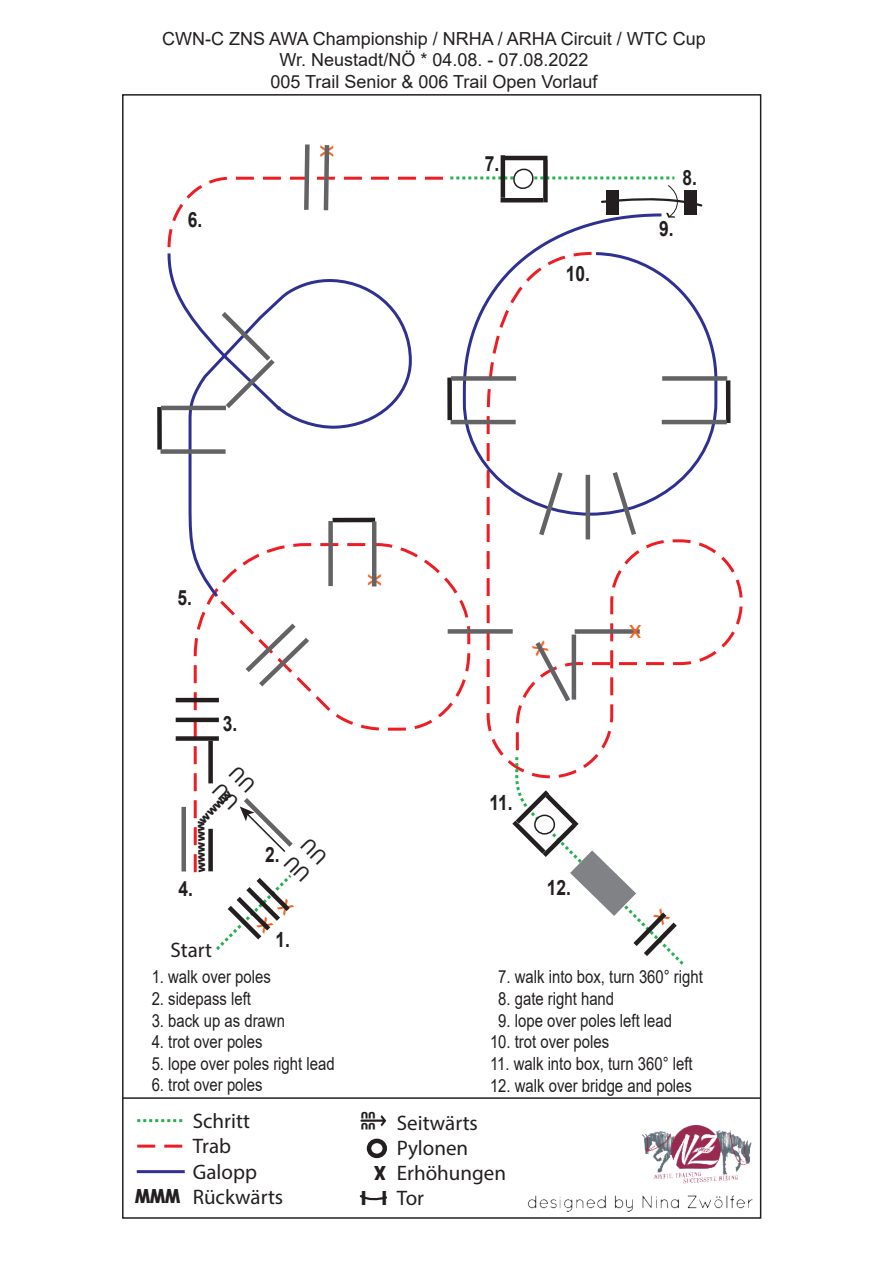
<style>
.page{position:relative;width:893px;height:1263px;background:#fff}
.page>*{position:absolute;margin:0;border:0;box-sizing:border-box;transform-origin:0 0}
.t1{font:26.7px "Myriad Pro";color:#f36421}
.t2{font:21px/25.2px "Myriad Pro";color:#231f20}
.t3{font:700 21px "Arial";color:#231f20;scale:.83 1}
.t4{font:18px "Arial";color:#231f20;scale:.83 1}
.t5{font:18px/21.6px "Arial";color:#231f20;text-align:center}
</style>
<div class="page">
<hr style="left:123px;top:1097px;width:638px;height:2px;background:#231f20">
<div style="left:367px;top:1138px;width:20px;height:20px;border:4px solid #231f20;border-radius:50%"></div>
<svg style="left:137px;top:1119px;width:45px;height:3px"></svg>
<svg style="left:137px;top:1144px;width:45px;height:3px"></svg>
<hr style="left:137px;top:1170px;width:48px;height:3px;background:#2e3092">
<img style="left:528px;top:1125px;width:224px;height:86px">
<svg style="left:192px;top:552px;width:279px;height:321px"></svg>
<svg style="left:166px;top:253px;width:247px;height:347px"></svg>
<svg style="left:486px;top:376px;width:257px;height:387px"></svg>
<svg style="left:461px;top:250px;width:258px;height:267px"></svg>
<hr style="left:333px;top:518px;width:42px;height:4px;background:#231f20">
<div style="left:208px;top:741px;width:5px;height:42px;background:#231f20"></div>
<div style="left:176px;top:736px;width:43px;height:5px;background:#231f20"></div>
<hr style="left:176px;top:698px;width:43px;height:4px;background:#231f20">
<hr style="left:176px;top:718px;width:43px;height:4px;background:#231f20">
<div style="left:328px;top:521px;width:5px;height:65px;background:#636366"></div>
<hr style="left:372px;top:521px;width:4px;height:65px;background:#636366">
<svg style="left:241px;top:619px;width:73px;height:72px"></svg>
<svg style="left:217px;top:307px;width:62px;height:106px"></svg>
<div style="left:181px;top:807px;width:5px;height:64px;background:#636366"></div>
<hr style="left:586px;top:475px;width:4px;height:64px;background:#636366">
<div style="left:448px;top:629px;width:65px;height:5px;background:#636366"></div>
<div style="left:157px;top:407px;width:5px;height:43px;background:#231f20"></div>
<div style="left:160px;top:449px;width:66px;height:5px;background:#636366"></div>
<hr style="left:161px;top:406px;width:65px;height:4px;background:#636366">
<div style="left:447px;top:378px;width:5px;height:42px;background:#231f20"></div>
<hr style="left:451px;top:420px;width:65px;height:4px;background:#636366">
<div style="left:451px;top:376px;width:65px;height:5px;background:#636366"></div>
<hr style="left:726px;top:380px;width:4px;height:43px;background:#231f20">
<div style="left:662px;top:376px;width:65px;height:5px;background:#636366"></div>
<hr style="left:662px;top:420px;width:65px;height:4px;background:#636366">
<svg style="left:536px;top:467px;width:30px;height:73px"></svg>
<svg style="left:609px;top:467px;width:31px;height:73px"></svg>
<div style="left:575px;top:629px;width:65px;height:5px;background:#636366"></div>
<hr style="left:572px;top:634px;width:4px;height:66px;background:#636366">
<svg style="left:360px;top:1115px;width:26px;height:12px"></svg>
<svg style="left:359px;top:1195px;width:28px;height:6px"></svg>
<svg style="left:508px;top:752px;width:179px;height:213px"></svg>
<svg style="left:198px;top:765px;width:129px;height:185px"></svg>
<svg style="left:531px;top:637px;width:43px;height:69px"></svg>
<svg style="left:167px;top:144px;width:536px;height:106px"></svg>
<p class="t5" style="left:162px;top:29px;width:545px">CWN-C ZNS AWA Championship / NRHA / ARHA Circuit / WTC Cup<br>Wr. Neustadt/NÖ * 04.08. - 07.08.2022<br>005 Trail Senior &amp; 006 Trail Open Vorlauf</p>
<p class="t3" style="left:188px;top:207px;width:19px">6.</p>
<h1 class="t1" style="left:339px;top:144px;width:14px;rotate:90deg">x</h1>
<p class="t3" style="left:485px;top:151px;width:19px">7.</p>
<p class="t3" style="left:566px;top:261px;width:31px">10.</p>
<p class="t3" style="left:683px;top:165px;width:19px">8.</p>
<p class="t3" style="left:659px;top:216px;width:19px">9.</p>
<p class="t3" style="left:178px;top:585px;width:19px">5.</p>
<p class="t3" style="left:223px;top:712px;width:19px">3.</p>
<h1 class="t1" style="left:362px;top:586px;width:14px;rotate:-90deg">x</h1>
<p class="t3" style="left:178px;top:876px;width:19px">4.</p>
<p class="t2" style="left:170px;top:939px;width:43px">Start</p>
<p class="t3" style="left:265px;top:842px;width:19px">2.</p>
<p class="t3" style="left:275px;top:927px;width:19px">1.</p>
<p class="t4" style="left:152px;top:970px;width:145px">1. walk over poles</p>
<p class="t4" style="left:152px;top:992px;width:121px">2. sidepass left</p>
<p class="t4" style="left:152px;top:1013px;width:162px">3. back up as drawn</p>
<p class="t4" style="left:152px;top:1035px;width:135px">4. trot over poles</p>
<p class="t4" style="left:152px;top:1057px;width:222px">5. lope over poles right lead</p>
<p class="t4" style="left:152px;top:1078px;width:135px">6. trot over poles</p>
<h1 class="t1" style="left:641px;top:644px;width:14px;rotate:-180deg">x</h1>
<p class="t3" style="left:489px;top:790px;width:29px">11.</p>
<p class="t3" style="left:547px;top:875px;width:31px">12.</p>
<p class="t4" style="left:498px;top:970px;width:248px">7. walk into box, turn 360° right</p>
<p class="t4" style="left:498px;top:992px;width:141px">8. gate right hand</p>
<p class="t4" style="left:498px;top:1013px;width:211px">9. lope over poles left lead</p>
<p class="t4" style="left:490px;top:1035px;width:145px">10. trot over poles</p>
<p class="t4" style="left:490px;top:1057px;width:246px">11. walk into box, turn 360° left</p>
<p class="t4" style="left:490px;top:1078px;width:245px">12. walk over bridge and poles</p>
<p class="t2" style="left:193px;top:1110px;width:92px">Schritt<br>Trab<br>Galopp<br>Rückwärts</p>
<p class="t2" style="left:397px;top:1112px;width:111px">Seitwärts<br>Pylonen<br>Erhöhungen<br>Tor</p>
</div>
